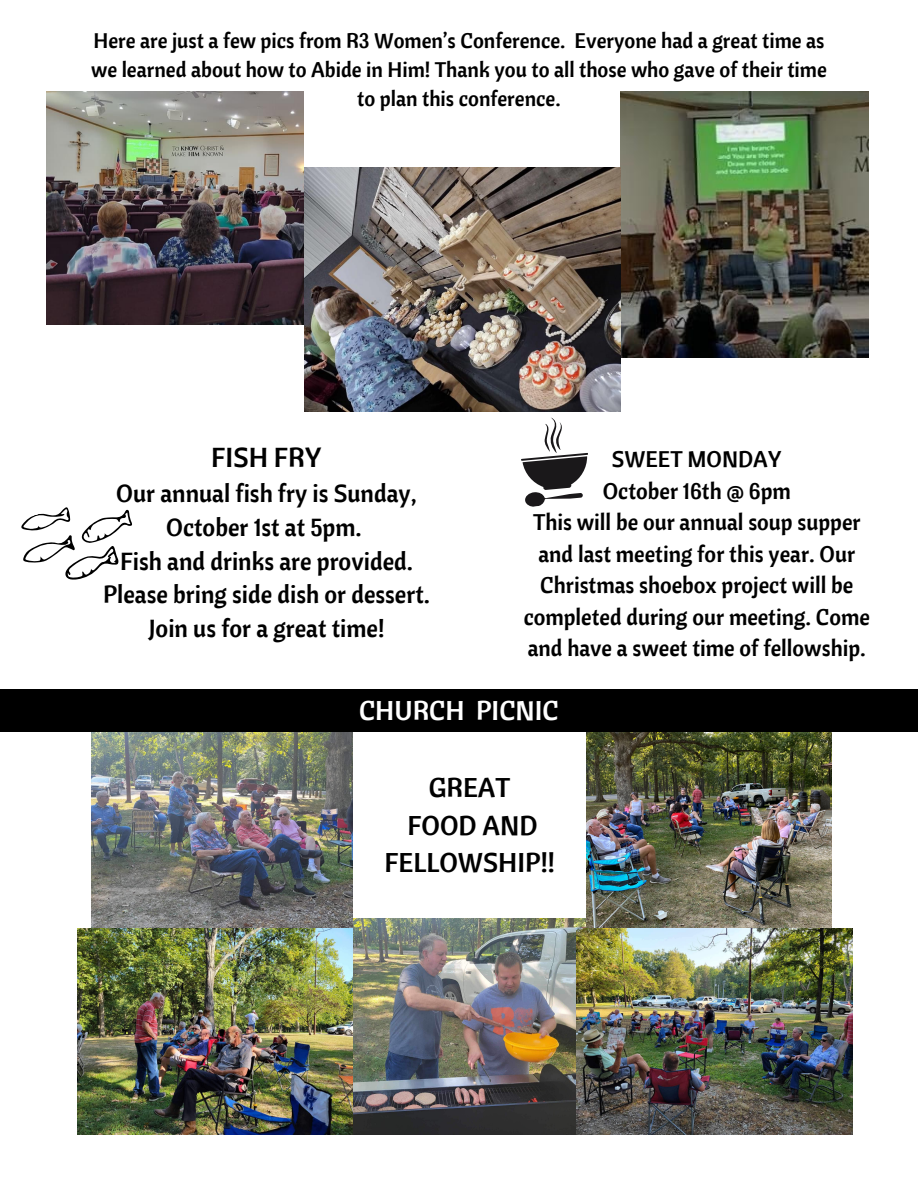
<style>
.page{position:relative;width:918px;height:1188px;background:#fff}
.page>*{position:absolute;margin:0;border:0;box-sizing:border-box;transform-origin:0 0}
.t1{font:27.3px "Cantora One";color:#000}
.t2{font:27px/37.2px "Cantora One";color:#000;text-align:center}
.t3{font:27px "Cantora One";color:#fff}
.t4{font:24.6px/33.8px "Cantora One";color:#000;text-align:center}
.t5{font:22.5px/31.5px "Cantora One";color:#000;text-align:center}
.t6{font:21px "Cantora One";color:#000}
</style>
<div class="page">
<img style="left:331px;top:918px;width:256px;height:216px">
<img style="left:587px;top:732px;width:245px;height:196px">
<img style="left:577px;top:928px;width:275px;height:206px">
<img style="left:92px;top:732px;width:261px;height:196px">
<img style="left:78px;top:929px;width:274px;height:206px">
<div style="left:0;top:689px;width:918px;height:43px;background:#000"></div>
<svg style="left:521px;top:417px;width:67px;height:90px"></svg>
<svg style="left:21px;top:507px;width:111px;height:73px"></svg>
<img style="left:46px;top:92px;width:258px;height:233px">
<img style="left:620px;top:92px;width:249px;height:265px">
<img style="left:304px;top:167px;width:316px;height:244px">
<p class="t6" style="left:94px;top:27px;width:732px">Here are just a few pics from R3 Women’s Conference. Everyone had a great time as</p>
<p class="t6" style="left:91px;top:56px;width:737px">we learned about how to Abide in Him! Thank you to all those who gave of their time</p>
<p class="t6" style="left:357px;top:85px;width:205px">to plan this conference.</p>
<p class="t1" style="left:211px;top:440px;width:112px">FISH FRY</p>
<p class="t4" style="left:116px;top:476px;width:302px">Our annual fish fry is Sunday,<br>October 1st at 5pm.</p>
<p class="t4" style="left:103px;top:543px;width:328px">Fish and drinks are provided.<br>Please bring side dish or dessert.<br>Join us for a great time!</p>
<p class="t5" style="left:612px;top:443px;width:171px">SWEET MONDAY</p>
<p class="t5" style="left:603px;top:475px;width:189px">October 16th @ 6pm</p>
<p class="t5" style="left:524px;top:506px;width:348px">This will be our annual soup supper and last meeting for this year. Our Christmas shoebox project will be completed during our meeting. Come and have a sweet time of fellowship.</p>
<p class="t3" style="left:359px;top:693px;width:201px">CHURCH PICNIC</p>
<p class="t2" style="left:429px;top:769px;width:83px">GREAT</p>
<p class="t2" style="left:384px;top:806px;width:172px">FOOD AND<br>FELLOWSHIP!!</p>
</div>
